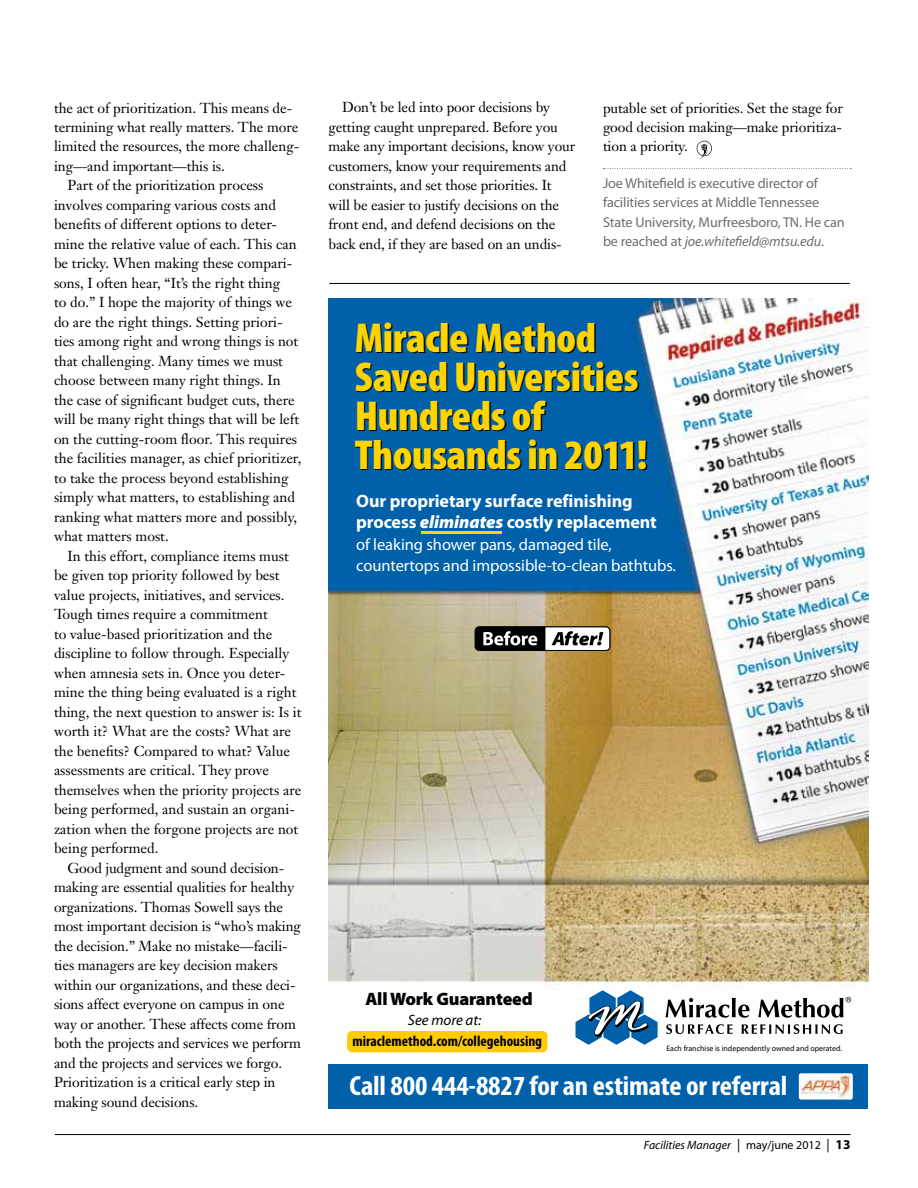
<style>
.page{position:relative;width:918px;height:1188px;background:#fff}
.page>*{position:absolute;margin:0;border:0;box-sizing:border-box;transform-origin:0 0}
.t1{font:900 condensed 42px/39px "Myriad Pro";letter-spacing:-.01em;color:#ffd400;scale:1.04 1}
.t2{font:700 condensed 27.75px "Myriad Pro";letter-spacing:-.005em;color:#fff;scale:1.05 1}
.t3{font:700 18px/21px "Myriad Pro";letter-spacing:-.005em;color:#fff}
.t4{font:900 18px "Myriad Pro";letter-spacing:-.01em;color:#000}
.t5{font:16.5px/21px "Myriad Pro";letter-spacing:-.005em;color:#fff}
.t6{font:700 condensed 15px "Myriad Pro";color:#000}
.t7{font:italic 15px "Myriad Pro";color:#000}
.t8{font:14.25px/19.5px "Janson Text";color:#000}
.t9{font:14.25px/19.5px "Myriad Pro";letter-spacing:-.01em;color:#6d6e71}
.t10{font:italic 12px "Myriad Pro";color:#000}
.t11{font:7.8px "Myriad Pro";color:#000}
.s1{font-style:italic}
.s2{font-weight:900;font-style:italic}
.s3{font-style:normal;font-size:13.5px}
.s4{font-style:normal}
.s5{font-weight:700;font-style:normal;font-size:13.5px}
</style>
<div class="page">
<hr style="left:55px;top:1134px;width:795px;height:1px;background:#000">
<hr style="left:329px;top:283px;width:521px;height:1px;background:#000">
<svg style="left:603px;top:168px;width:248px;height:1px"></svg>
<svg style="left:697px;top:141px;width:15px;height:18px"></svg>
<img style="left:328px;top:299px;width:540px;height:735px">
<div style="left:475px;top:626px;width:135px;height:25px;border:1px solid #000;border-radius:4px"></div>
<div style="left:475px;top:627px;width:135px;height:23px;background:#fff;border-radius:4px"></div>
<div style="left:475px;top:627px;width:135px;height:24px;border:1px solid #000;border-radius:4px"></div>
<svg style="left:475px;top:627px;width:70px;height:23px;background:#393939"></svg>
<svg style="left:551px;top:631px;width:52px;height:14px"></svg>
<div style="left:346px;top:1029px;width:203px;height:25px;border:3px solid #fff;border-radius:5px"></div>
<div style="left:347px;top:1031px;width:200px;height:21px;background:#ffcb05;border-radius:5px"></div>
<svg style="left:666px;top:1024px;width:67px;height:10px"></svg>
<svg style="left:742px;top:1024px;width:101px;height:10px"></svg>
<svg style="left:666px;top:998px;width:83px;height:20px"></svg>
<svg style="left:758px;top:997px;width:93px;height:21px"></svg>
<svg style="left:574px;top:988px;width:85px;height:57px"></svg>
<div style="left:328px;top:1064px;width:540px;height:45px;background:#0061aa"></div>
<hr style="left:421px;top:532px;width:81px;height:2px;background:#ffd400">
<div style="left:799px;top:1073px;width:54px;height:27px;background:#fff;border-radius:2px"></div>
<img style="left:801px;top:1074px;width:50px;height:24px">
<p class="t8" style="left:54px;top:98px;width:240px">the act of prioritization. This means de-</p>
<p class="t8" style="left:54px;top:117px;width:246px">termining what really matters. The more</p>
<p class="t8" style="left:54px;top:137px;width:247px">limited the resources, the more challeng-</p>
<p class="t8" style="left:54px;top:156px;width:172px">ing—and important—this is.</p>
<p class="t8" style="left:67px;top:176px;width:198px">Part of the prioritization process</p>
<p class="t8" style="left:54px;top:195px;width:224px">involves comparing various costs and</p>
<p class="t8" style="left:54px;top:215px;width:224px">benefits of different options to deter-</p>
<p class="t8" style="left:54px;top:234px;width:244px">mine the relative value of each. This can</p>
<p class="t8" style="left:54px;top:254px;width:240px">be tricky. When making these compari-</p>
<p class="t8" style="left:54px;top:273px;width:228px">sons, I often hear, “It’s the right thing</p>
<p class="t8" style="left:54px;top:293px;width:240px">to do.” I hope the majority of things we</p>
<p class="t8" style="left:54px;top:312px;width:230px">do are the right things. Setting priori-</p>
<p class="t8" style="left:54px;top:332px;width:246px">ties among right and wrong things is not</p>
<p class="t8" style="left:54px;top:351px;width:231px">that challenging. Many times we must</p>
<p class="t8" style="left:54px;top:371px;width:228px">choose between many right things. In</p>
<p class="t8" style="left:54px;top:390px;width:242px">the case of significant budget cuts, there</p>
<p class="t8" style="left:54px;top:410px;width:247px">will be many right things that will be left</p>
<p class="t8" style="left:54px;top:429px;width:245px">on the cutting-room floor. This requires</p>
<p class="t8" style="left:54px;top:449px;width:249px">the facilities manager, as chief prioritizer,</p>
<p class="t8" style="left:54px;top:468px;width:236px">to take the process beyond establishing</p>
<p class="t8" style="left:54px;top:488px;width:243px">simply what matters, to establishing and</p>
<p class="t8" style="left:54px;top:507px;width:245px">ranking what matters more and possibly,</p>
<p class="t8" style="left:54px;top:527px;width:116px">what matters most.</p>
<p class="t8" style="left:67px;top:546px;width:223px">In this effort, compliance items must</p>
<p class="t8" style="left:54px;top:566px;width:227px">be given top priority followed by best</p>
<p class="t8" style="left:54px;top:585px;width:232px">value projects, initiatives, and services.</p>
<p class="t8" style="left:54px;top:605px;width:215px">Tough times require a commitment</p>
<p class="t8" style="left:54px;top:624px;width:220px">to value-based prioritization and the</p>
<p class="t8" style="left:54px;top:644px;width:237px">discipline to follow through. Especially</p>
<p class="t8" style="left:54px;top:663px;width:233px">when amnesia sets in. Once you deter-</p>
<p class="t8" style="left:54px;top:683px;width:244px">mine the thing being evaluated is a right</p>
<p class="t8" style="left:54px;top:702px;width:249px">thing, the next question to answer is: Is it</p>
<p class="t8" style="left:54px;top:722px;width:239px">worth it? What are the costs? What are</p>
<p class="t8" style="left:54px;top:741px;width:238px">the benefits? Compared to what? Value</p>
<p class="t8" style="left:54px;top:760px;width:217px">assessments are critical. They prove</p>
<p class="t8" style="left:54px;top:780px;width:249px">themselves when the priority projects are</p>
<p class="t8" style="left:54px;top:799px;width:242px">being performed, and sustain an organi-</p>
<p class="t8" style="left:54px;top:819px;width:246px">zation when the forgone projects are not</p>
<p class="t8" style="left:54px;top:838px;width:106px">being performed.</p>
<p class="t8" style="left:67px;top:858px;width:218px">Good judgment and sound decision-</p>
<p class="t8" style="left:54px;top:877px;width:242px">making are essential qualities for healthy</p>
<p class="t8" style="left:54px;top:897px;width:231px">organizations. Thomas Sowell says the</p>
<p class="t8" style="left:54px;top:916px;width:249px">most important decision is “who’s making</p>
<p class="t8" style="left:54px;top:936px;width:235px">the decision.” Make no mistake—facili-</p>
<p class="t8" style="left:54px;top:955px;width:225px">ties managers are key decision makers</p>
<p class="t8" style="left:54px;top:975px;width:243px">within our organizations, and these deci-</p>
<p class="t8" style="left:54px;top:994px;width:232px">sions affect everyone on campus in one</p>
<p class="t8" style="left:54px;top:1014px;width:244px">way or another. These affects come from</p>
<p class="t8" style="left:54px;top:1033px;width:248px">both the projects and services we perform</p>
<p class="t8" style="left:54px;top:1053px;width:230px">and the projects and services we forgo.</p>
<p class="t8" style="left:54px;top:1072px;width:223px">Prioritization is a critical early step in</p>
<p class="t8" style="left:54px;top:1092px;width:146px">making sound decisions.</p>
<p class="t8" style="left:329px;top:97px;width:248px;text-indent:13px">Don’t be led into poor decisions by getting caught unprepared. Before you make any important decisions, know your customers, know your requirements and constraints, and set those priorities. It will be easier to justify decisions on the front end, and defend decisions on the back end, if they are based on an undis-</p>
<p class="t8" style="left:603px;top:98px;width:242px;text-align:justify">putable set of priorities. Set the stage for good decision making—make prioritiza&shy;tion a priority.</p>
<p class="t9" style="left:603px;top:173px;width:243px">Joe Whitefield is executive director of facilities services at Middle Tennessee State University, Murfreesboro, TN. He can be reached at <span class="s1">joe.whitefield@mtsu.edu</span>.</p>
<h1 class="t1" style="left:355px;top:319px;width:283px">Miracle Method<br>Saved Universities<br>Hundreds of<br>Thousands in 2011!</h1>
<p class="t3" style="left:356px;top:491px;width:302px">Our proprietary surface refinishing process <span class="s2">eliminates</span> costly replacement</p>
<p class="t5" style="left:356px;top:535px;width:321px">of leaking shower pans, damaged tile, countertops and impossible-to-clean bathtubs.</p>
<p class="t4" style="left:366px;top:989px;width:169px">All Work Guaranteed</p>
<p class="t6" style="left:352px;top:1033px;width:191px">miraclemethod.com/collegehousing</p>
<p class="t7" style="left:408px;top:1012px;width:75px">See more at:</p>
<p class="t11" style="left:666px;top:1044px;width:177px">Each franchise is independently owned and operated.</p>
<h2 class="t2" style="left:350px;top:1071px;width:418px">Call 800 444-8827 for an estimate or referral</h2>
<p class="t10" style="left:644px;top:1138px;width:208px">Facilities Manager <span class="s3">|</span> <span class="s4">may/june 2012</span> <span class="s3">|</span> <span class="s5">13</span></p>
</div>
